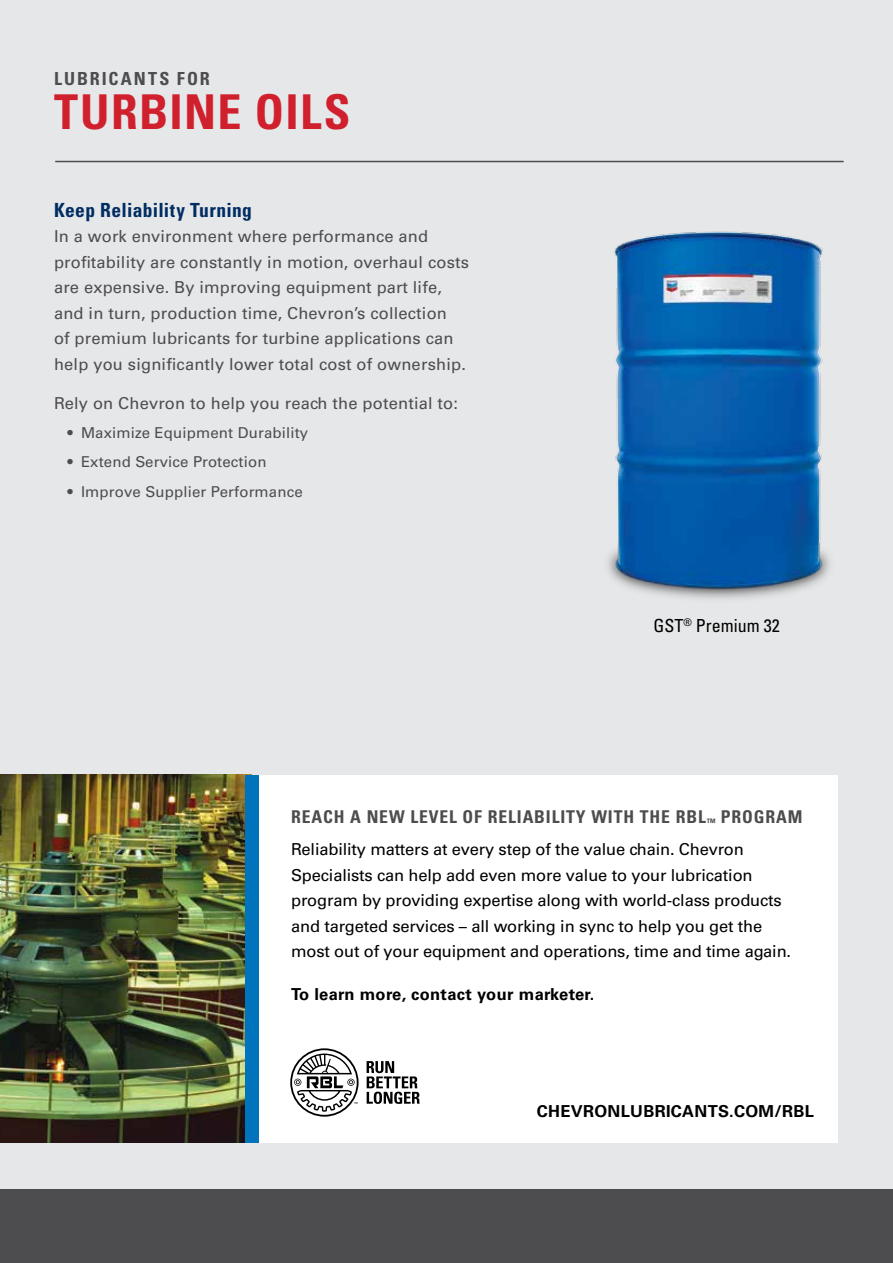
<style>
.page{position:relative;width:893px;height:1263px;background:#e6e7e8}
.page>*{position:absolute;margin:0;border:0;box-sizing:border-box;transform-origin:0 0}
.t1{font:700 condensed 48px "Univers LT Std";letter-spacing:.03em;color:#d0202e}
.t2{font:700 condensed 19.5px "Univers LT Std";letter-spacing:.015em;color:#002d62}
.t3{font:700 condensed 18px "Univers LT Std";letter-spacing:.115em;color:#4d4d4f}
.t4{font:condensed 18px "Univers LT Std";color:#000}
.t5{font:700 condensed 17.7px "Univers LT Std";letter-spacing:.05em;color:#4d4d4f}
.t6{font:16.5px/25.5px "Univers LT Std";letter-spacing:.01em;color:#4d4d4f}
.t7{font:16.5px/25.5px "Univers LT Std";letter-spacing:-.01em;color:#000}
.t8{font:700 16.5px "Univers LT Std";letter-spacing:.02em;color:#000}
.t9{font:15px "Univers LT Std";letter-spacing:.01em;color:#4d4d4f}
</style>
<div class="page">
<hr style="left:55px;top:161px;width:789px;height:1px;background:#4d4d4f">
<img style="left:608px;top:231px;width:222px;height:368px">
<div style="left:0;top:775px;width:838px;height:367px;background:#fff"></div>
<img style="left:0;top:775px;width:245px;height:367px">
<div style="left:245px;top:775px;width:13px;height:367px;background:#0073bd"></div>
<svg style="left:367px;top:1061px;width:53px;height:43px"></svg>
<svg style="left:290px;top:1048px;width:69px;height:69px"></svg>
<div style="left:0;top:1189px;width:893px;height:74px;background:#4d4d4f"></div>
<p class="t3" style="left:54px;top:67px;width:157px">LUBRICANTS FOR</p>
<h1 class="t1" style="left:54px;top:83px;width:298px">TURBINE OILS</h1>
<p class="t2" style="left:54px;top:198px;width:200px">Keep Reliability Turning</p>
<p class="t6" style="left:54px;top:224px;width:416px">In a work environment where performance and profitability are constantly in motion, overhaul costs are expensive. By improving equipment part life, and in turn, production time, Chevron’s collection<br>of premium lubricants for turbine applications can help you significantly lower total cost of ownership.</p>
<p class="t6" style="left:54px;top:390px;width:406px">Rely on Chevron to help you reach the potential to:</p>
<p class="t9" style="left:68px;top:424px;width:242px">• Maximize Equipment Durability</p>
<p class="t9" style="left:68px;top:453px;width:201px">• Extend Service Protection</p>
<p class="t9" style="left:68px;top:482px;width:237px">• Improve Supplier Performance</p>
<p class="t4" style="left:653px;top:614px;width:128px">GST<sup>®</sup> Premium 32</p>
<p class="t5" style="left:291px;top:806px;width:513px">REACH A NEW LEVEL OF RELIABILITY WITH THE RBL<sub>™</sub> PROGRAM</p>
<p class="t7" style="left:291px;top:837px;width:502px">Reliability matters at every step of the value chain. Chevron Specialists can help add even more value to your lubrication program by providing expertise along with world-class products and targeted services – all working in sync to help you get the most out of your equipment and operations, time and time again.</p>
<p class="t8" style="left:291px;top:984px;width:305px">To learn more, contact your marketer.</p>
<p class="t8" style="left:537px;top:1101px;width:278px">CHEVRONLUBRICANTS.COM/RBL</p>
</div>
